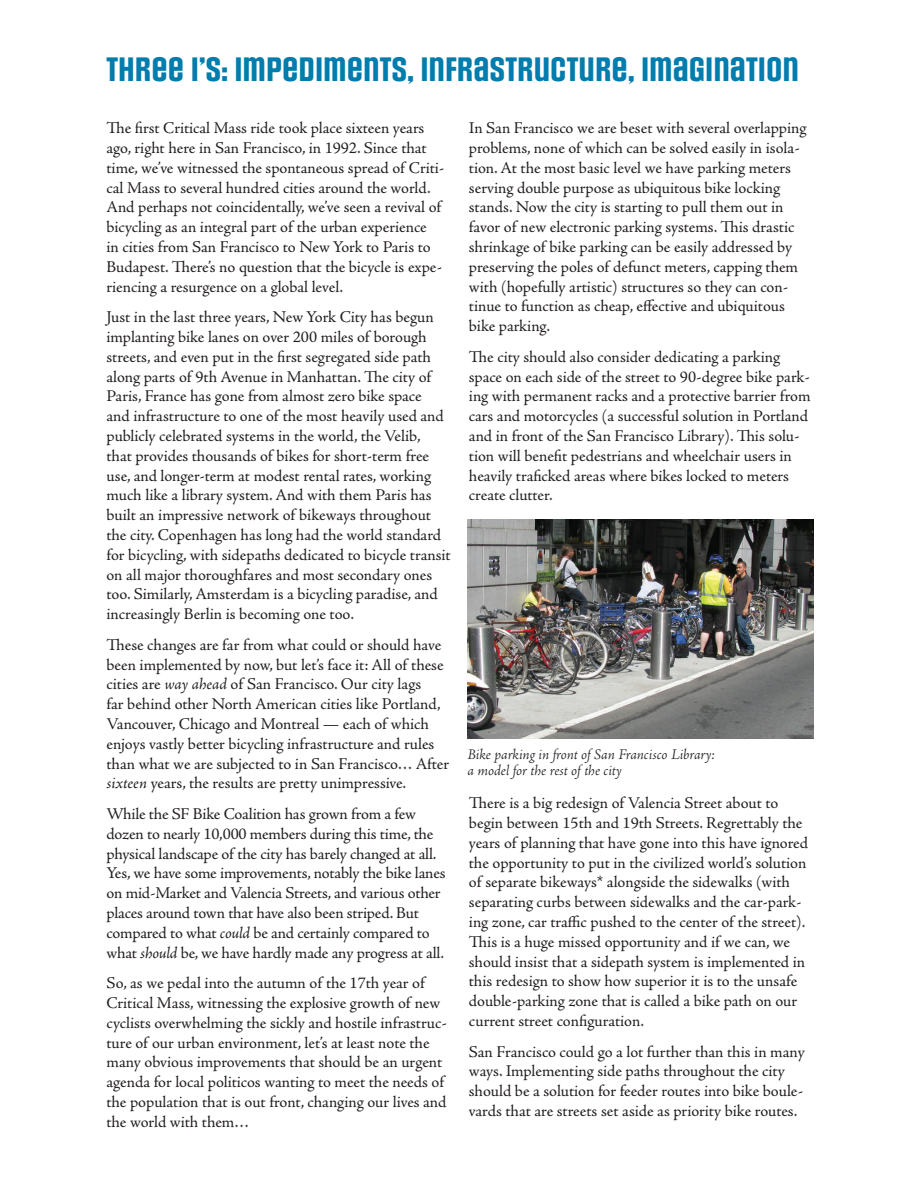
<style>
.page{position:relative;width:918px;height:1188px;background:#fff}
.page>*{position:absolute;margin:0;border:0;box-sizing:border-box;transform-origin:0 0}
.t1{font:28.5px "Social Gothic";color:#007cad}
.t2{font:16.5px/19.8px "Adobe Jenson Pro";letter-spacing:-.005em;color:#231f20}
.t3{font:italic 300 15px/16.5px "Adobe Jenson Pro";letter-spacing:-.005em;color:#231f20}
.s1{font-style:italic}
</style>
<div class="page">
<img style="left:468px;top:519px;width:345px;height:220px">
<h1 class="t1" style="left:106px;top:51px;width:694px">THREE I’S: IMPEDIMENTS, INFRASTRUCTURE, IMAGINATION</h1>
<p class="t2" style="left:106px;top:119px;width:339px">The first Critical Mass ride took place sixteen years ago, right here in San Francisco, in 1992. Since that time, we’ve witnessed the spontaneous spread of Criti&shy;cal Mass to several hundred cities around the world.<br>And perhaps not coincidentally, we’ve seen a revival of bicycling as an integral part of the urban experience<br>in cities from San Francisco to New York to Paris to Budapest. There’s no question that the bicycle is expe&shy;riencing a resurgence on a global level.</p>
<p class="t2" style="left:106px;top:308px;width:346px">Just in the last three years, New York City has begun implanting bike lanes on over 200 miles of borough streets, and even put in the first segregated side path along parts of 9th Avenue in Manhattan. The city of Paris, France has gone from almost zero bike space<br>and infrastructure to one of the most heavily used and publicly celebrated systems in the world, the Velib,<br>that provides thousands of bikes for short-term free use, and longer-term at modest rental rates, working much like a library system. And with them Paris has built an impressive network of bikeways throughout the city. Copenhagen has long had the world standard for bicycling, with sidepaths dedicated to bicycle transit on all major thoroughfares and most secondary ones too. Similarly, Amsterdam is a bicycling paradise, and increasingly Berlin is becoming one too.</p>
<p class="t2" style="left:106px;top:635px;width:344px">These changes are far from what could or should have been implemented by now, but let’s face it: All of these cities are <span class="s1">way ahead</span> of San Francisco. Our city lags<br>far behind other North American cities like Portland, Vancouver, Chicago and Montreal — each of which enjoys vastly better bicycling infrastructure and rules than what we are subjected to in San Francisco… After <span class="s1">sixteen</span> years, the results are pretty unimpressive.</p>
<p class="t2" style="left:106px;top:804px;width:341px">While the SF Bike Coalition has grown from a few dozen to nearly 10,000 members during this time, the physical landscape of the city has barely changed at all.<br>Yes, we have some improvements, notably the bike lanes on mid-Market and Valencia Streets, and various other places around town that have also been striped. But compared to what <span class="s1">could</span> be and certainly compared to what <span class="s1">should</span> be, we have hardly made any progress at all.</p>
<p class="t2" style="left:106px;top:974px;width:342px">So, as we pedal into the autumn of the 17th year of Critical Mass, witnessing the explosive growth of new cyclists overwhelming the sickly and hostile infrastruc&shy;ture of our urban environment, let’s at least note the many obvious improvements that should be an urgent agenda for local politicos wanting to meet the needs of the population that is out front, changing our lives and the world with them…</p>
<p class="t2" style="left:469px;top:119px;width:339px">In San Francisco we are beset with several overlapping problems, none of which can be solved easily in isola&shy;tion. At the most basic level we have parking meters serving double purpose as ubiquitous bike locking stands. Now the city is starting to pull them out in favor of new electronic parking systems. This drastic shrinkage of bike parking can be easily addressed by preserving the poles of defunct meters, capping them with (hopefully artistic) structures so they can con&shy;tinue to function as cheap, effective and ubiquitous bike parking.</p>
<p class="t2" style="left:469px;top:347px;width:343px">The city should also consider dedicating a parking space on each side of the street to 90-degree bike park&shy;ing with permanent racks and a protective barrier from cars and motorcycles (a successful solution in Portland and in front of the San Francisco Library). This solu&shy;tion will benefit pedestrians and wheelchair users in heavily traficked areas where bikes locked to meters create clutter.</p>
<p class="t3" style="left:468px;top:747px;width:249px">Bike parking in front of San Francisco Library: a model for the rest of the city</p>
<p class="t2" style="left:469px;top:794px;width:341px">There is a big redesign of Valencia Street about to begin between 15th and 19th Streets. Regrettably the years of planning that have gone into this have ignored the opportunity to put in the civilized world’s solution of separate bikeways* alongside the sidewalks (with separating curbs between sidewalks and the car-park&shy;ing zone, car traffic pushed to the center of the street).<br>This is a huge missed opportunity and if we can, we should insist that a sidepath system is implemented in this redesign to show how superior it is to the unsafe double-parking zone that is called a bike path on our current street configuration.</p>
<p class="t2" style="left:469px;top:1042px;width:337px">San Francisco could go a lot further than this in many ways. Implementing side paths throughout the city should be a solution for feeder routes into bike boule&shy;vards that are streets set aside as priority bike routes.</p>
</div>
